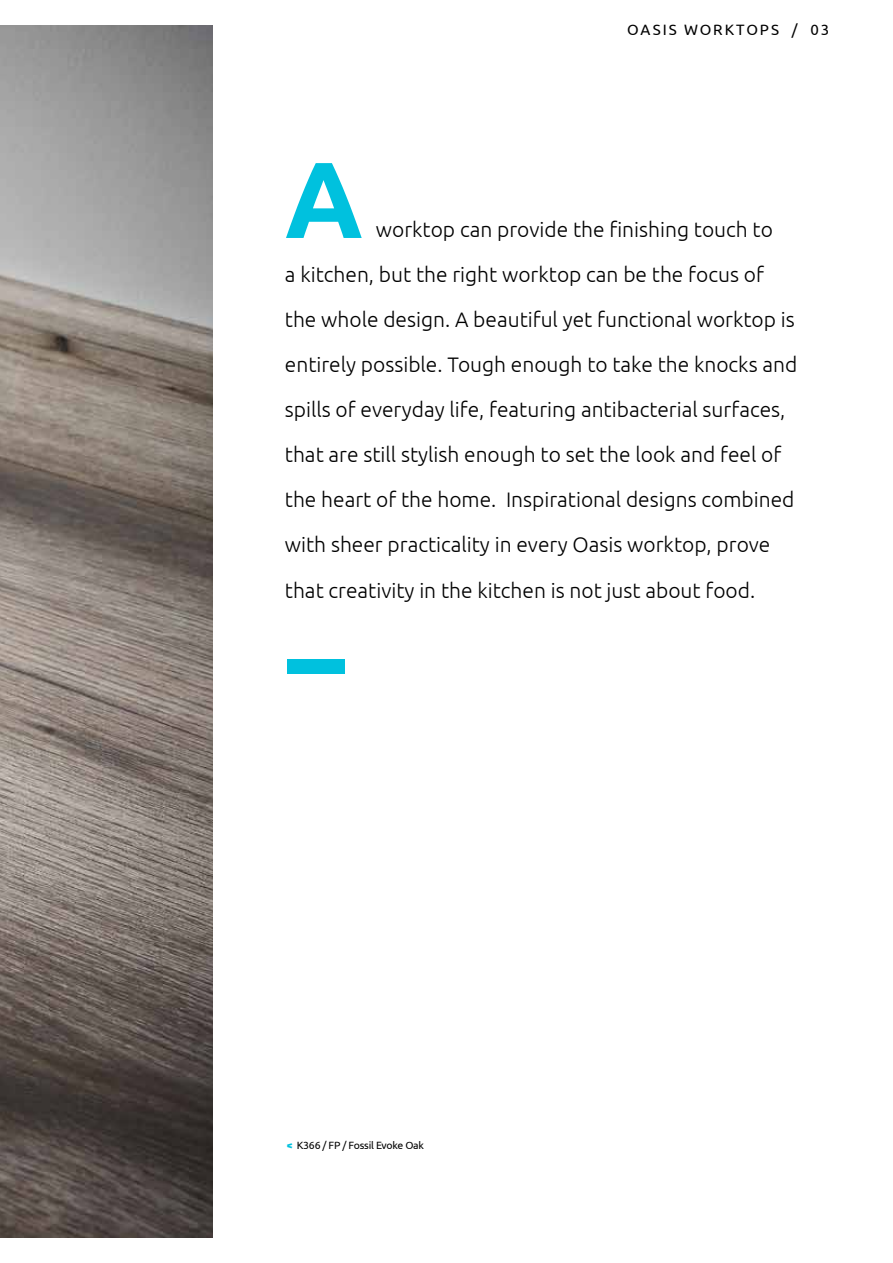
<style>
.page{position:relative;width:893px;height:1263px;background:#fff}
.page>*{position:absolute;margin:0;border:0;box-sizing:border-box;transform-origin:0 0}
.t1{font:700 108px "Ubuntu";color:#00c1de}
.t2{font:300 21px/45px "Ubuntu";color:#000}
.t3{font:15px "Ubuntu";letter-spacing:.13em;color:#000}
.t4{font:10.5px "Ubuntu";letter-spacing:-.02em;color:#000}
.s1{font-weight:700;color:#00c1de}
</style>
<div class="page">
<img style="left:0;top:26px;width:213px;height:1211px">
<p class="t3" style="left:627px;top:21px;width:203px">OASIS WORKTOPS / 03</p>
<h1 class="t1" style="left:285px;top:134px;width:79px">A</h1>
<p class="t2" style="left:285px;top:207px;width:514px;text-indent:91px">worktop can provide the finishing touch to<br>a kitchen, but the right worktop can be the focus of the whole design. A beautiful yet functional worktop is entirely possible. Tough enough to take the knocks and spills of everyday life, featuring antibacterial surfaces, that are still stylish enough to set the look and feel of the heart of the home. Inspirational designs combined with sheer practicality in every Oasis worktop, prove that creativity in the kitchen is not just about food.</p>
<h1 class="t1" style="left:284px;top:595px;width:64px">--</h1>
<p class="t4" style="left:287px;top:1139px;width:139px"><span class="s1">&lt;</span> K366 / FP / Fossil Evoke Oak</p>
</div>
